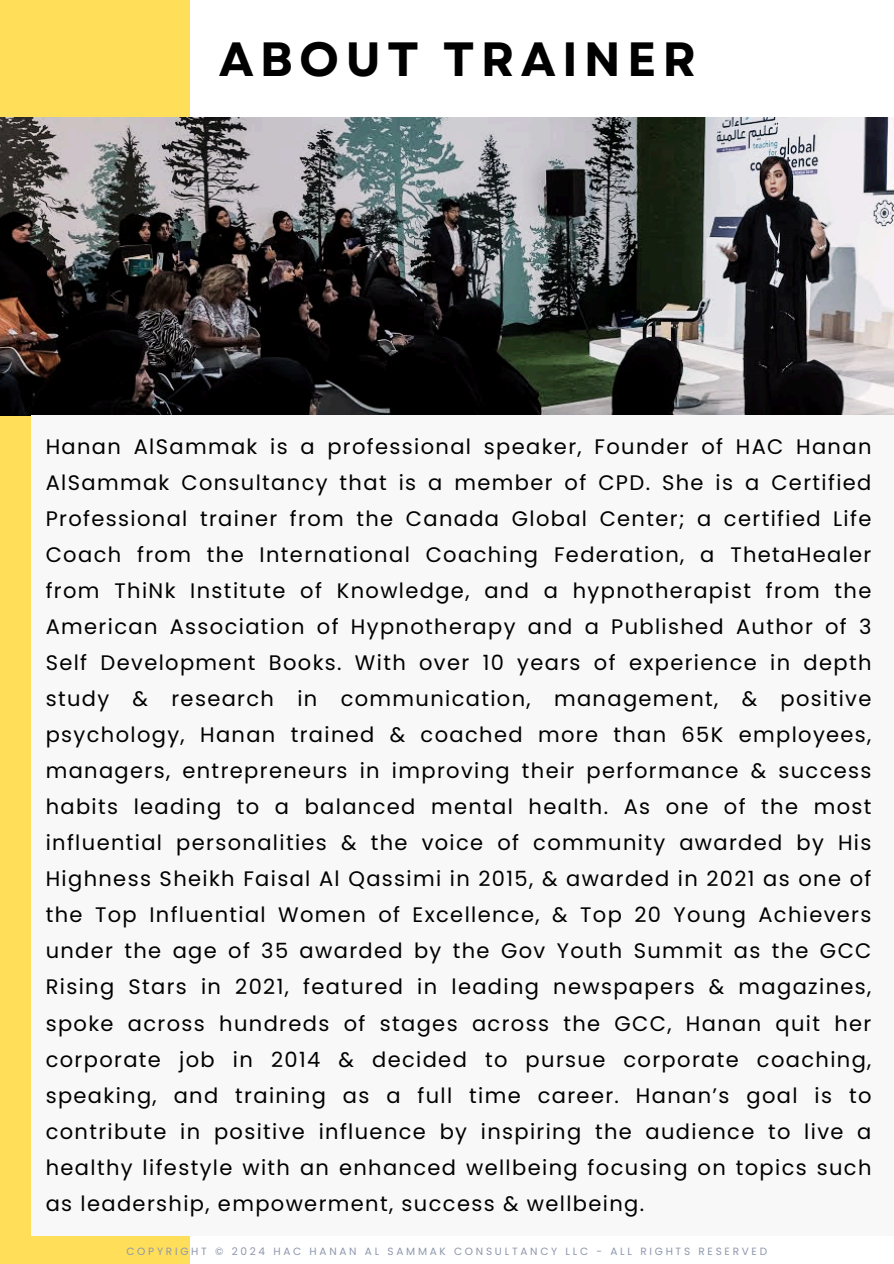
<style>
.page{position:relative;width:894px;height:1264px;background:#fff}
.page>*{position:absolute;margin:0;border:0;box-sizing:border-box;transform-origin:0 0}
.t1{font:700 48px "Garet";letter-spacing:.13em;color:#000}
.t2{font:21px/36px "Poppins";letter-spacing:.065em;color:#000;text-align:justify}
.t3{font:10.5px "Poppins";letter-spacing:.26em;color:#8d97ad}
</style>
<div class="page">
<div style="left:0;top:0;width:189px;height:1263px;background:#ffde59"></div>
<img style="left:0;top:117px;width:893px;height:298px">
<div style="left:31px;top:415px;width:862px;height:820px;background:#f8f8f8"></div>
<h1 class="t1" style="left:219px;top:25px;width:479px">ABOUT TRAINER</h1>
<p class="t2" style="left:46px;top:429px;width:827px">Hanan AlSammak is a professional speaker, Founder of HAC Hanan AlSammak Consultancy that is a member of CPD. She is a Certified Professional trainer from the Canada Global Center; a certified Life Coach from the International Coaching Federation, a ThetaHealer from ThiNk Institute of Knowledge, and a hypnotherapist from the American Association of Hypnotherapy and a Published Author of 3<br>Self Development Books. With over 10 years of experience in depth study &amp; research in communication, management, &amp; positive psychology, Hanan trained &amp; coached more than 65K employees, managers, entrepreneurs in improving their performance &amp; success habits leading to a balanced mental health. As one of the most influential personalities &amp; the voice of community awarded by His Highness Sheikh Faisal Al Qassimi in 2015, &amp; awarded in 2021 as one of the Top Influential Women of Excellence, &amp; Top 20 Young Achievers under the age of 35 awarded by the Gov Youth Summit as the GCC Rising Stars in 2021, featured in leading newspapers &amp; magazines, spoke across hundreds of stages across the GCC, Hanan quit her corporate job in 2014 &amp; decided to pursue corporate coaching, speaking, and training as a full time career. Hanan’s goal is to contribute in positive influence by inspiring the audience to live a healthy lifestyle with an enhanced wellbeing focusing on topics such as leadership, empowerment, success &amp; wellbeing.</p>
<p class="t3" style="left:126px;top:1243px;width:642px">COPYRIGHT © 2024 HAC HANAN AL SAMMAK CONSULTANCY LLC - ALL RIGHTS RESERVED</p>
</div>
